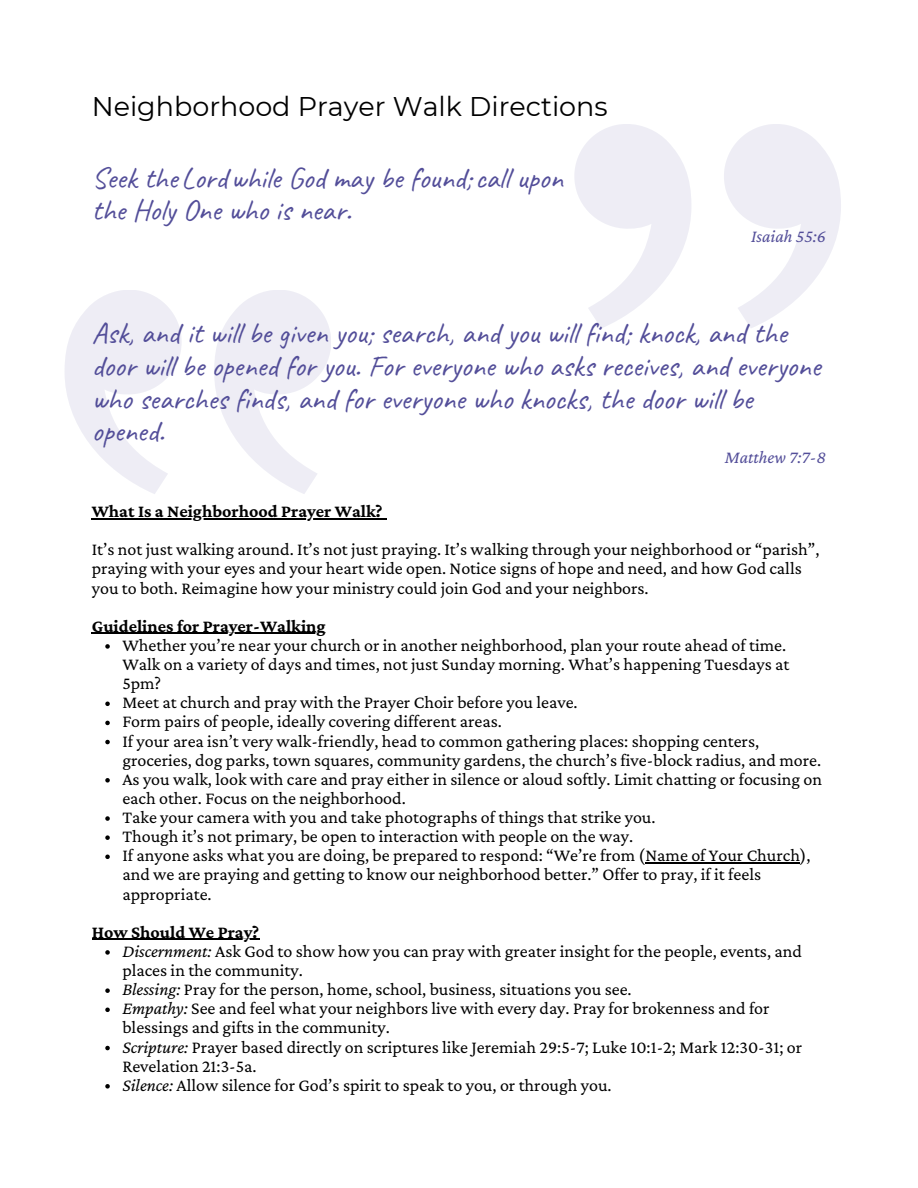
<style>
.page{position:relative;width:918px;height:1188px;background:#fff}
.page>*{position:absolute;margin:0;border:0;box-sizing:border-box;transform-origin:0 0}
.t1{font:30px/32.7px "Caveat";color:#534e99}
.t2{font:27px "Montserrat";color:#000}
.t3{font:18px/19.2px "Crimson Pro";color:#000}
.t4{font:700 18px "Crimson Pro";color:#000}
.t5{font:italic 18px "Crimson Pro";color:#534e99}
.s1{font-style:italic}
</style>
<div class="page">
<hr style="left:92px;top:518px;width:291px;height:1px;background:#000">
<hr style="left:92px;top:633px;width:234px;height:1px;background:#000">
<svg style="left:105px;top:644px;width:5px;height:5px"></svg>
<svg style="left:105px;top:702px;width:5px;height:4px"></svg>
<svg style="left:105px;top:721px;width:5px;height:4px"></svg>
<svg style="left:105px;top:740px;width:5px;height:4px"></svg>
<svg style="left:105px;top:778px;width:5px;height:5px"></svg>
<svg style="left:105px;top:816px;width:5px;height:5px"></svg>
<svg style="left:105px;top:835px;width:5px;height:5px"></svg>
<svg style="left:105px;top:855px;width:5px;height:4px"></svg>
<hr style="left:645px;top:862px;width:155px;height:2px;background:#000">
<hr style="left:92px;top:939px;width:167px;height:1px;background:#000">
<svg style="left:105px;top:950px;width:5px;height:5px"></svg>
<svg style="left:105px;top:988px;width:5px;height:5px"></svg>
<svg style="left:105px;top:1008px;width:5px;height:4px"></svg>
<svg style="left:105px;top:1046px;width:5px;height:4px"></svg>
<svg style="left:105px;top:1084px;width:5px;height:5px"></svg>
<svg style="left:574px;top:124px;width:267px;height:204px;fill:#f4f4f9"></svg>
<svg style="left:65px;top:290px;width:266px;height:204px;fill:#f2f1f7"></svg>
<h1 class="t2" style="left:92px;top:90px;width:517px">Neighborhood Prayer Walk Directions</h1>
<p class="t1" style="left:92px;top:161px;width:473px">Seek the Lordwhile God may be found;call upon the Holy One who is near.</p>
<p class="t5" style="left:751px;top:226px;width:76px">Isaiah 55:6</p>
<p class="t1" style="left:92px;top:317px;width:730px">Ask, and it will be given you; search, and you will find; knock, and the door will be opened for you. For everyone who asks receives, and everyone who searches finds, and for everyone who knocks, the door will be opened.</p>
<p class="t5" style="left:725px;top:447px;width:103px">Matthew 7:7-8</p>
<p class="t4" style="left:92px;top:501px;width:292px">What Is a Neighborhood Prayer Walk?</p>
<h1 class="t3" style="left:92px;top:540px;width:729px">It’s not just walking around. It’s not just praying. It’s walking through your neighborhood or “parish”, praying with your eyes and your heart wide open. Notice signs of hope and need, and how God calls you to both. Reimagine how your ministry could join God and your neighbors.</h1>
<h1 class="t4" style="left:92px;top:616px;width:235px">Guidelines for Prayer-Walking</h1>
<h2 class="t3" style="left:122px;top:635px;width:669px">Whether you’re near your church or in another neighborhood, plan your route ahead of time.<br>Walk on a variety of days and times, not just Sunday morning. What’s happening Tuesdays at<br>5pm?</h2>
<p class="t3" style="left:122px;top:693px;width:457px">Meet at church and pray with the Prayer Choir before you leave.</p>
<p class="t3" style="left:122px;top:712px;width:381px">Form pairs of people, ideally covering different areas.</p>
<h2 class="t3" style="left:122px;top:731px;width:700px">If your area isn’t very walk-friendly, head to common gathering places: shopping centers, groceries, dog parks, town squares, community gardens, the church’s five-block radius, and more.</h2>
<p class="t3" style="left:122px;top:769px;width:701px">As you walk, look with care and pray either in silence or aloud softly. Limit chatting or focusing on each other. Focus on the neighborhood.</p>
<p class="t3" style="left:122px;top:807px;width:535px">Take your camera with you and take photographs of things that strike you.</p>
<p class="t3" style="left:122px;top:826px;width:512px">Though it’s not primary, be open to interaction with people on the way.</p>
<p class="t3" style="left:122px;top:846px;width:690px">If anyone asks what you are doing, be prepared to respond: “We’re from (Name of Your Church), and we are praying and getting to know our neighborhood better.” Offer to pray, if it feels appropriate.</p>
<p class="t4" style="left:92px;top:922px;width:169px">How Should We Pray?</p>
<p class="t3" style="left:122px;top:941px;width:681px"><span class="s1">Discernment:</span> Ask God to show how you can pray with greater insight for the people, events, and places in the community.</p>
<p class="t3" style="left:122px;top:979px;width:511px"><span class="s1">Blessing:</span> Pray for the person, home, school, business, situations you see.</p>
<p class="t3" style="left:122px;top:999px;width:649px"><span class="s1">Empathy:</span> See and feel what your neighbors live with every day. Pray for brokenness and for blessings and gifts in the community.</p>
<h2 class="t3" style="left:122px;top:1037px;width:681px"><span class="s1">Scripture:</span> Prayer based directly on scriptures like Jeremiah 29:5-7; Luke 10:1-2; Mark 12:30-31; or<br>Revelation 21:3-5a.</h2>
<p class="t3" style="left:122px;top:1075px;width:491px"><span class="s1">Silence:</span> Allow silence for God’s spirit to speak to you, or through you.</p>
</div>
